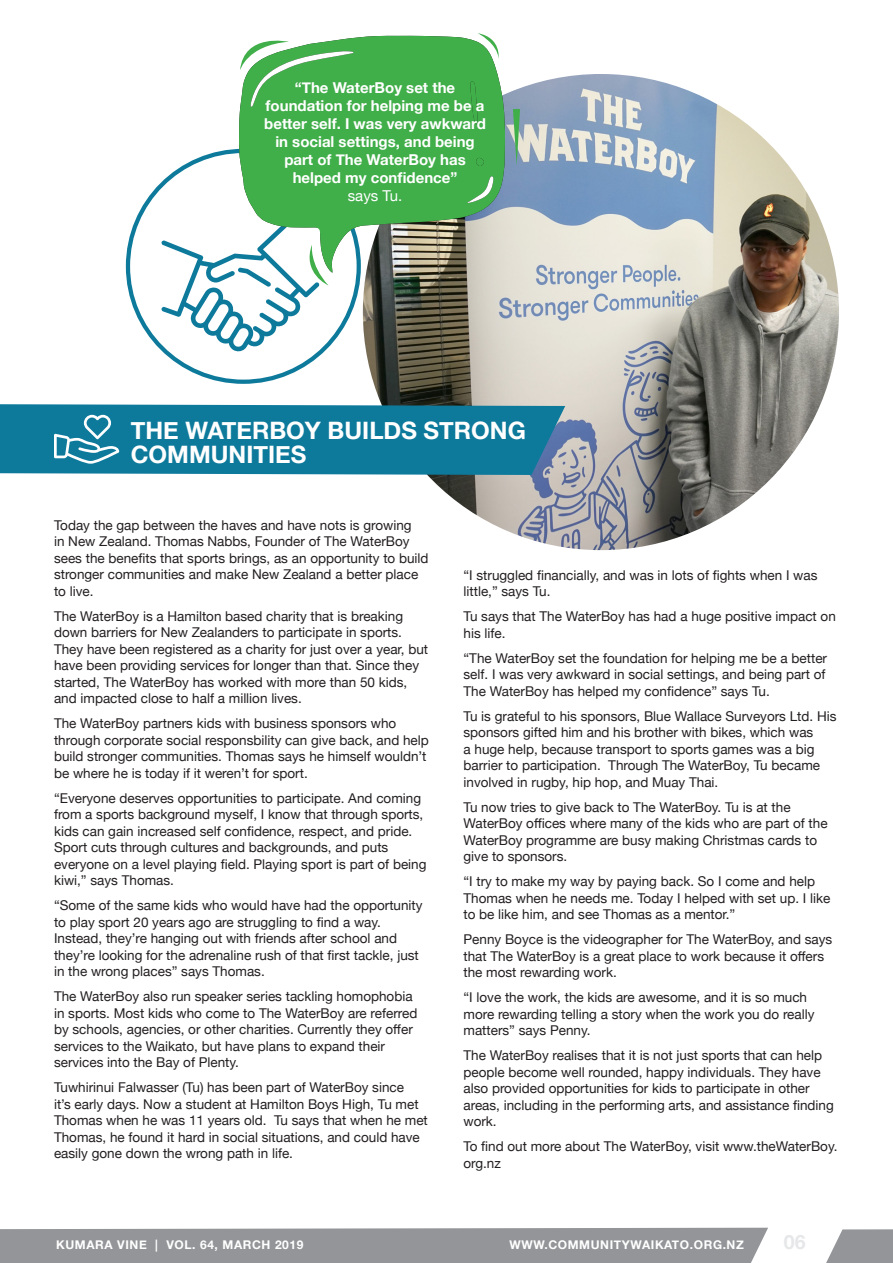
<style>
.page{position:relative;width:893px;height:1263px;background:#fff}
.page>*{position:absolute;margin:0;border:0;box-sizing:border-box;transform-origin:0 0}
.t1{font:700 24px/24px "Helvetica Neue";color:#fff}
.t2{font:700 19.65px "Helvetica Neue";color:#e6e7e9}
.t3{font:700 15px/18px "Helvetica Neue";color:#fff;text-align:center}
.t4{font:15px "Helvetica Neue";color:#fff}
.t5{font:13.5px/16.5px "Helvetica Neue";color:#231f20}
.t6{font:700 12px "Helvetica Neue";letter-spacing:.05em;color:#fff}
</style>
<div class="page">
<img style="left:363px;top:74px;width:476px;height:476px;border-radius:238px">
<div style="left:0;top:1228px;width:768px;height:35px;background:#939598"></div>
<svg style="left:826px;top:1229px;width:67px;height:34px;background:#a1a3a5"></svg>
<svg style="left:0;top:404px;width:565px;height:71px;background:#197f9f"></svg>
<svg style="left:239px;top:36px;width:266px;height:237px;background:#56ad5c"></svg>
<svg style="left:470px;top:81px;width:8px;height:44px"></svg>
<svg style="left:467px;top:176px;width:26px;height:27px"></svg>
<svg style="left:476px;top:158px;width:8px;height:8px"></svg>
<svg style="left:478px;top:33px;width:24px;height:26px"></svg>
<svg style="left:513px;top:109px;width:7px;height:57px"></svg>
<svg style="left:240px;top:36px;width:113px;height:71px"></svg>
<svg style="left:161px;top:193px;width:167px;height:159px"></svg>
<p class="t3" style="left:264px;top:79px;width:223px">“The WaterBoy set the foundation for helping me be a better self. I was very awkward in social settings, and being part of The WaterBoy has helped my confidence”</p>
<p class="t4" style="left:348px;top:185px;width:56px">says Tu.</p>
<p class="t1" style="left:131px;top:419px;width:397px">THE WATERBOY BUILDS STRONG<br>COMMUNITIES</p>
<p class="t5" style="left:54px;top:517px;width:376px">Today the gap between the haves and have nots is growing<br>in New Zealand. Thomas Nabbs, Founder of The WaterBoy sees the benefits that sports brings, as an opportunity to build stronger communities and make New Zealand a better place to live.</p>
<p class="t5" style="left:54px;top:608px;width:376px">The WaterBoy is a Hamilton based charity that is breaking down barriers for New Zealanders to participate in sports.<br>They have been registered as a charity for just over a year, but have been providing services for longer than that. Since they started, The WaterBoy has worked with more than 50 kids, and impacted close to half a million lives.</p>
<p class="t5" style="left:54px;top:716px;width:376px">The WaterBoy partners kids with business sponsors who through corporate social responsbility can give back, and help build stronger communities. Thomas says he himself wouldn’t be where he is today if it weren’t for sport.</p>
<p class="t5" style="left:54px;top:790px;width:374px">“Everyone deserves opportunities to participate. And coming from a sports background myself, I know that through sports, kids can gain increased self confidence, respect, and pride.<br>Sport cuts through cultures and backgrounds, and puts everyone on a level playing field. Playing sport is part of being kiwi,” says Thomas.</p>
<p class="t5" style="left:54px;top:898px;width:370px">“Some of the same kids who would have had the opportunity to play sport 20 years ago are struggling to find a way.<br>Instead, they’re hanging out with friends after school and they’re looking for the adrenaline rush of that first tackle, just in the wrong places” says Thomas.</p>
<p class="t5" style="left:54px;top:989px;width:365px">The WaterBoy also run speaker series tackling homophobia in sports. Most kids who come to The WaterBoy are referred by schools, agencies, or other charities. Currently they offer services to the Waikato, but have plans to expand their services into the Bay of Plenty.</p>
<p class="t5" style="left:54px;top:1080px;width:375px">Tuwhirinui Falwasser (Tu) has been part of WaterBoy since<br>it’s early days. Now a student at Hamilton Boys High, Tu met Thomas when he was 11 years old. Tu says that when he met Thomas, he found it hard in social situations, and could have easily gone down the wrong path in life.</p>
<p class="t5" style="left:463px;top:567px;width:355px">“I struggled financially, and was in lots of fights when I was little,” says Tu.</p>
<p class="t5" style="left:463px;top:609px;width:374px">Tu says that The WaterBoy has had a huge positive impact on his life.</p>
<p class="t5" style="left:463px;top:650px;width:365px;text-align:justify">“The WaterBoy set the foundation for helping me be a better self. I was very awkward in social settings, and being part of The WaterBoy has helped my confidence” says Tu.</p>
<p class="t5" style="left:463px;top:708px;width:375px">Tu is grateful to his sponsors, Blue Wallace Surveyors Ltd. His sponsors gifted him and his brother with bikes, which was<br>a huge help, because transport to sports games was a big barrier to participation. Through The WaterBoy, Tu became involved in rugby, hip hop, and Muay Thai.</p>
<p class="t5" style="left:463px;top:799px;width:366px">Tu now tries to give back to The WaterBoy. Tu is at the WaterBoy offices where many of the kids who are part of the WaterBoy programme are busy making Christmas cards to give to sponsors.</p>
<p class="t5" style="left:463px;top:874px;width:368px">“I try to make my way by paying back. So I come and help<br>Thomas when he needs me. Today I helped with set up. I like to be like him, and see Thomas as a mentor.”</p>
<p class="t5" style="left:463px;top:932px;width:370px">Penny Boyce is the videographer for The WaterBoy, and says that The WaterBoy is a great place to work because it offers the most rewarding work.</p>
<p class="t5" style="left:463px;top:990px;width:353px">“I love the work, the kids are awesome, and it is so much more rewarding telling a story when the work you do really matters” says Penny.</p>
<p class="t5" style="left:463px;top:1048px;width:372px">The WaterBoy realises that it is not just sports that can help people become well rounded, happy individuals. They have also provided opportunities for kids to participate in other areas, including in the performing arts, and assistance finding work.</p>
<p class="t5" style="left:463px;top:1139px;width:376px">To find out more about The WaterBoy, visit www.theWaterBoy. org.nz</p>
<p class="t6" style="left:56px;top:1235px;width:249px">KUMARA VINE | VOL. 64, MARCH 2019</p>
<p class="t6" style="left:509px;top:1235px;width:236px">WWW.COMMUNITYWAIKATO.ORG.NZ</p>
<p class="t2" style="left:784px;top:1227px;width:23px">06</p>
</div>
